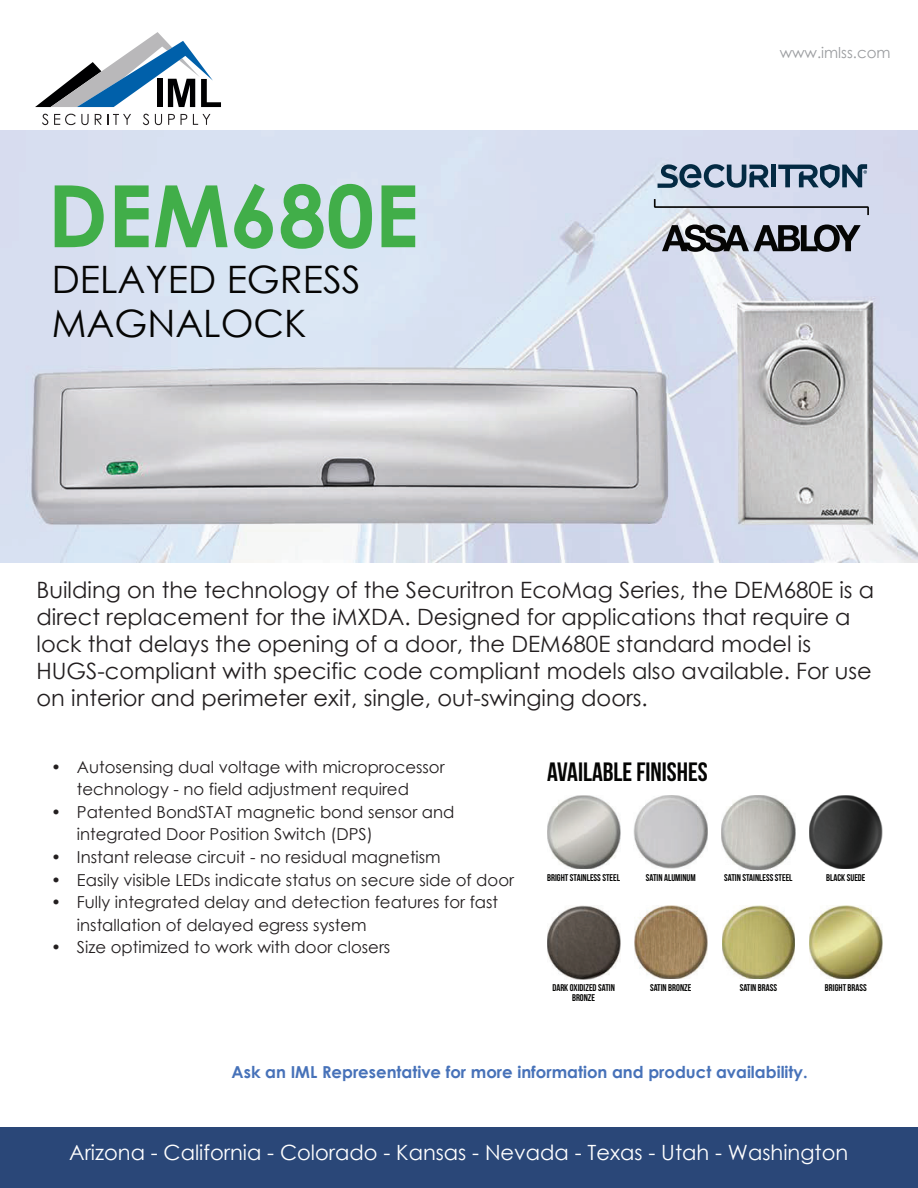
<style>
.page{position:relative;width:918px;height:1188px;background:#fff}
.page>*{position:absolute;margin:0;border:0;box-sizing:border-box;transform-origin:0 0}
.t1{font:700 85.95px "Century Gothic";color:#41ae49}
.t2{font:37.8px/43.3px "Century Gothic";color:#050504}
.t3{font:700 26.55px "Bebas Neue";color:#050504}
.t4{font:22.5px/27px "Century Gothic";color:#231f20}
.t5{font:21px "Century Gothic";color:#fff}
.t6{font:16.5px/22.5px "Century Gothic";color:#231f20}
.t7{font:700 16.5px "Century Gothic";color:#4772b9}
.t8{font:15px "Century Gothic";color:#9b9da0}
.t9{font:9.75px/9.8px "Bebas Neue";color:#050504;text-align:center}
</style>
<div class="page">
<div style="left:0;top:1127px;width:918px;height:61px;background:#2a4778"></div>
<svg style="left:42px;top:114px;width:6px;height:11px"></svg>
<svg style="left:54px;top:114px;width:35px;height:11px"></svg>
<svg style="left:95px;top:114px;width:36px;height:11px"></svg>
<svg style="left:143px;top:114px;width:6px;height:11px"></svg>
<svg style="left:155px;top:114px;width:7px;height:11px"></svg>
<svg style="left:168px;top:114px;width:7px;height:11px"></svg>
<svg style="left:181px;top:114px;width:6px;height:11px"></svg>
<svg style="left:193px;top:114px;width:17px;height:11px"></svg>
<svg style="left:35px;top:32px;width:186px;height:75px"></svg>
<img style="left:0;top:130px;width:918px;height:432px">
<svg style="left:654px;top:199px;width:215px;height:16px;background:#bfc5d4"></svg>
<svg style="left:662px;top:224px;width:199px;height:28px;background:#6e7178"></svg>
<div style="left:771px;top:165px;width:5px;height:22px;background:#032a43"></div>
<svg style="left:778px;top:164px;width:89px;height:24px;background:#71869c"></svg>
<svg style="left:658px;top:164px;width:111px;height:24px;background:#73889d"></svg>
<img style="left:721px;top:795px;width:75px;height:75px">
<img style="left:809px;top:906px;width:73px;height:73px">
<img style="left:722px;top:906px;width:73px;height:73px">
<img style="left:547px;top:906px;width:73px;height:73px">
<img style="left:634px;top:906px;width:73px;height:73px">
<img style="left:547px;top:795px;width:73px;height:74px">
<img style="left:809px;top:795px;width:74px;height:74px">
<img style="left:634px;top:795px;width:74px;height:74px">
<h1 class="t1" style="left:48px;top:151px;width:373px">DEM680E</h1>
<h2 class="t2" style="left:52px;top:257px;width:310px">DELAYED EGRESS<br>MAGNALOCK</h2>
<p class="t8" style="left:780px;top:42px;width:113px">www.imlss.com</p>
<p class="t4" style="left:37px;top:576px;width:839px">Building on the technology of the Securitron EcoMag Series, the DEM680E is a direct replacement for the iMXDA. Designed for applications that require a lock that delays the opening of a door, the DEM680E standard model is HUGS-compliant with specific code compliant models also available. For use on interior and perimeter exit, single, out-swinging doors.</p>
<p class="t6" style="left:51px;top:756px;width:395px;text-align:center">• Autosensing dual voltage with microprocessor technology - no field adjustment required</p>
<p class="t6" style="left:77px;top:801px;width:379px;text-indent:-26px">• Patented BondSTAT magnetic bond sensor and integrated Door Position Switch (DPS)</p>
<p class="t6" style="left:51px;top:846px;width:391px">• Instant release circuit - no residual magnetism</p>
<p class="t6" style="left:51px;top:868px;width:464px">• Easily visible LEDs indicate status on secure side of door</p>
<p class="t6" style="left:77px;top:891px;width:423px;text-indent:-26px">• Fully integrated delay and detection features for fast installation of delayed egress system</p>
<p class="t6" style="left:51px;top:936px;width:341px">• Size optimized to work with door closers</p>
<h3 class="t3" style="left:547px;top:757px;width:162px">AVAILABLE FINISHES</h3>
<p class="t9" style="left:547px;top:873px;width:74px">BRIGHT STAINLESS STEEL</p>
<p class="t9" style="left:646px;top:873px;width:51px">SATIN ALUMINUM</p>
<p class="t9" style="left:724px;top:873px;width:70px">SATIN STAINLESS STEEL</p>
<p class="t9" style="left:826px;top:873px;width:41px">BLACK SUEDE</p>
<p class="t9" style="left:552px;top:983px;width:64px">DARK OXIDIZED SATIN<br>BRONZE</p>
<p class="t9" style="left:650px;top:983px;width:43px">SATIN BRONZE</p>
<p class="t9" style="left:740px;top:983px;width:39px">SATIN BRASS</p>
<p class="t9" style="left:825px;top:983px;width:43px">BRIGHT BRASS</p>
<p class="t7" style="left:232px;top:1060px;width:578px">Ask an IML Representative for more information and product availability.</p>
<p class="t5" style="left:69px;top:1137px;width:781px">Arizona - California - Colorado - Kansas - Nevada - Texas - Utah - Washington</p>
</div>
